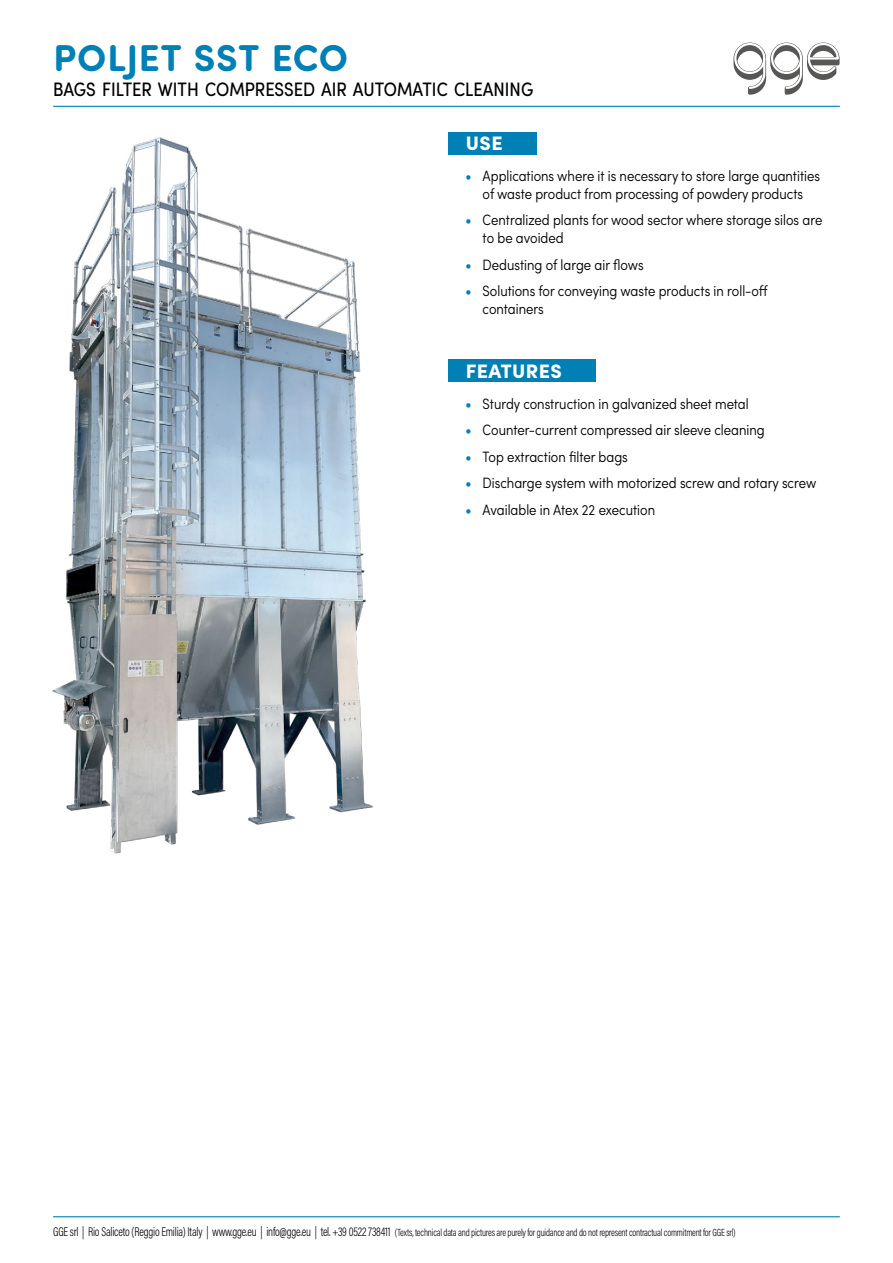
<style>
.page{position:relative;width:893px;height:1263px;background:#fff}
.page>*{position:absolute;margin:0;border:0;box-sizing:border-box;transform-origin:0 0}
.t1{font:700 37.5px "Sofia Pro Soft";letter-spacing:.02em;color:#0080b5}
.t2{font:condensed 19.5px "Sofia Pro";color:#000}
.t3{font:900 19.5px "Sofia Pro";letter-spacing:.02em;color:#fff}
.t4{font:300 condensed 15px/18px "Sofia Pro";color:#000}
.t5{font:300 10.5px "Acumin Pro Cond";letter-spacing:-.02em;color:#000;scale:.9 1}
.s1{font-weight:700;color:#0080b5}
.s2{font-size:12.75px}
</style>
<div class="page">
<hr style="left:53px;top:106px;width:787px;height:1px;background:#0080b5">
<hr style="left:53px;top:1216px;width:787px;height:1px;background:#0080b5">
<img style="left:52px;top:137px;width:321px;height:717px">
<div style="left:449px;top:132px;width:88px;height:22px;background:#0080b5"></div>
<div style="left:449px;top:360px;width:147px;height:22px;background:#0080b5"></div>
<svg style="left:733px;top:43px;width:107px;height:52px"></svg>
<h1 class="t1" style="left:54px;top:30px;width:296px">POLJET SST ECO</h1>
<h2 class="t2" style="left:53px;top:77px;width:22px">BAGS</h2>
<h2 class="t2" style="left:102px;top:77px;width:117px">FILTER WITH COMP</h2>
<h2 class="t2" style="left:255px;top:77px;width:21px">RESSED</h2>
<h2 class="t2" style="left:321px;top:77px;width:44px">AI R AUTOMATIC</h2>
<h2 class="t2" style="left:454px;top:77px;width:79px">CLEANING</h2>
<h2 class="t3" style="left:466px;top:128px;width:38px">USE</h2>
<p class="t4" style="left:466px;top:166px;width:356px;text-align:center"><span class="s1">•</span> Applications where it is necessary to store large quantities of waste product from processing of powdery products</p>
<p class="t4" style="left:483px;top:211px;width:341px;text-indent:-17px"><span class="s1">•</span> Centralized plants for wood sector where storage silos are to be avoided</p>
<p class="t4" style="left:466px;top:255px;width:180px"><span class="s1">•</span> Dedusting of large air flows</p>
<p class="t4" style="left:483px;top:282px;width:287px;text-indent:-17px"><span class="s1">•</span> Solutions for conveying waste products in roll-off containers</p>
<h2 class="t3" style="left:466px;top:356px;width:98px">FEATURES</h2>
<p class="t4" style="left:466px;top:394px;width:285px"><span class="s1">•</span> Sturdy construction in galvanized sheet metal</p>
<p class="t4" style="left:466px;top:420px;width:301px"><span class="s1">•</span> Counter-current compressed air sleeve cleaning</p>
<p class="t4" style="left:466px;top:447px;width:164px"><span class="s1">•</span> Top extraction filter bags</p>
<p class="t4" style="left:466px;top:473px;width:352px"><span class="s1">•</span> Discharge system with motorized screw and rotary screw</p>
<p class="t4" style="left:466px;top:500px;width:191px"><span class="s1">•</span> Available in Atex 22 execution</p>
<p class="t5" style="left:53px;top:1225px;width:760px"><span class="s2">GGE srl | Rio Saliceto (Reggio Emilia) Italy | www.gge.eu | info@gge.eu | tel. +39 0522 738411</span> (Texts, technical data and pictures are purely for guidance and do not represent contractual commitment for GGE srl)</p>
</div>
